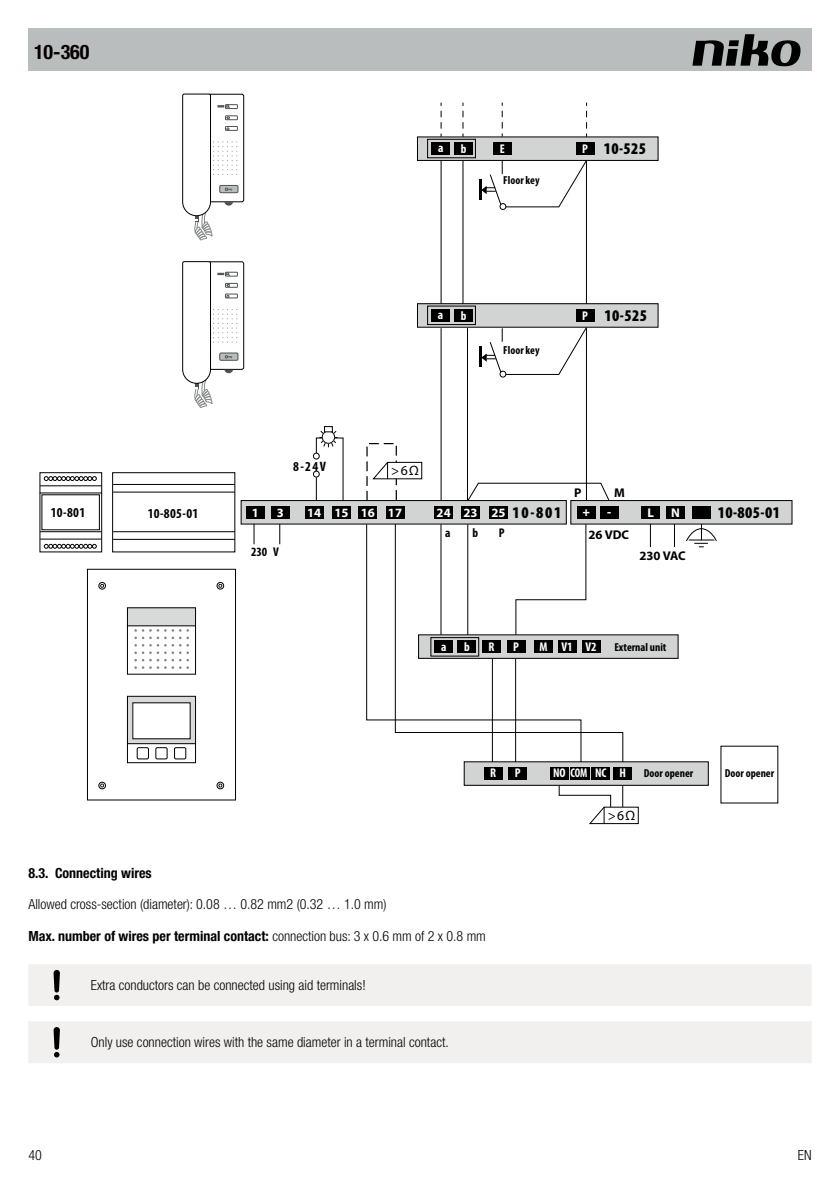
<style>
.page{position:relative;width:840px;height:1191px;background:#fff}
.page>*{position:absolute;margin:0;border:0;box-sizing:border-box;transform-origin:0 0}
.t1{font:700 condensed 20px "Helvetica Neue LT Pro";color:#040000}
.t2{font:900 condensed 16.4px "Myriad Pro";letter-spacing:.025em;color:#000}
.t3{font:300 condensed 14px "Helvetica Neue LT Pro";color:#040000}
.t4{font:700 condensed 14px "Helvetica Neue LT Pro";color:#040000}
.t5{font:700 condensed 13.6px "Myriad Pro";letter-spacing:.025em;color:#000}
.t6{font:13.6px "Myriad Pro";color:#000}
.t7{font:700 condensed 12.6px "Myriad Pro";color:#fff}
.t8{font:700 12.6px "Myriad Pro";color:#fff}
.t9{font:700 12.6px "Myriad Pro";color:#000}
.t10{font:700 condensed 12.6px "Myriad Pro";color:#000}
.t11{font:900 12.6px "Myriad Pro";color:#fff}
.t12{font:700 condensed 11.6px "Myriad Pro";color:#000}
.s1{font-weight:700;font-size:12.6px;color:#fff}
.s2{font-weight:300}
</style>
<div class="page">
<div style="left:28px;top:28px;width:783px;height:43px;background:#babdbd"></div>
<svg style="left:692px;top:34px;width:108px;height:32px"></svg>
<svg style="left:182px;top:93px;width:62px;height:148px"></svg>
<svg style="left:182px;top:261px;width:62px;height:147px"></svg>
<div style="left:417px;top:137px;width:240px;height:23px;background:#d1d4d3"></div>
<div style="left:417px;top:137px;width:241px;height:24px;border:1px solid #000"></div>
<div style="left:431px;top:142px;width:18px;height:13px;background:#000"></div>
<div style="left:454px;top:142px;width:18px;height:13px;background:#000"></div>
<div style="left:493px;top:142px;width:18px;height:13px;background:#000"></div>
<div style="left:576px;top:142px;width:18px;height:13px;background:#000"></div>
<div style="left:427px;top:139px;width:48px;height:19px;border:1px solid #000"></div>
<div style="left:417px;top:304px;width:240px;height:23px;background:#d1d4d3"></div>
<div style="left:417px;top:303px;width:241px;height:24px;border:1px solid #000"></div>
<div style="left:418px;top:635px;width:259px;height:23px;background:#d1d4d3"></div>
<div style="left:464px;top:762px;width:244px;height:23px;background:#d1d4d3"></div>
<div style="left:241px;top:500px;width:325px;height:24px;background:#d1d4d3"></div>
<div style="left:241px;top:500px;width:325px;height:24px;border:1px solid #000"></div>
<div style="left:570px;top:500px;width:221px;height:24px;background:#d1d4d3"></div>
<div style="left:570px;top:500px;width:221px;height:24px;border:1px solid #000"></div>
<div style="left:431px;top:309px;width:18px;height:13px;background:#000"></div>
<div style="left:454px;top:309px;width:18px;height:13px;background:#000"></div>
<div style="left:246px;top:506px;width:18px;height:13px;background:#000"></div>
<div style="left:271px;top:506px;width:18px;height:13px;background:#000"></div>
<div style="left:305px;top:506px;width:18px;height:13px;background:#000"></div>
<div style="left:332px;top:506px;width:18px;height:13px;background:#000"></div>
<div style="left:359px;top:506px;width:18px;height:13px;background:#000"></div>
<div style="left:386px;top:506px;width:18px;height:13px;background:#000"></div>
<div style="left:434px;top:506px;width:18px;height:13px;background:#000"></div>
<div style="left:461px;top:506px;width:18px;height:13px;background:#000"></div>
<div style="left:489px;top:506px;width:18px;height:13px;background:#000"></div>
<div style="left:641px;top:506px;width:18px;height:13px;background:#000"></div>
<div style="left:666px;top:506px;width:18px;height:13px;background:#000"></div>
<div style="left:691px;top:506px;width:18px;height:13px;background:#000"></div>
<div style="left:576px;top:506px;width:18px;height:13px;background:#000"></div>
<div style="left:600px;top:506px;width:18px;height:13px;background:#000"></div>
<div style="left:576px;top:309px;width:18px;height:13px;background:#000"></div>
<div style="left:427px;top:306px;width:48px;height:19px;border:1px solid #000"></div>
<div style="left:591px;top:766px;width:18px;height:13px;background:#000"></div>
<div style="left:613px;top:766px;width:18px;height:13px;background:#000"></div>
<div style="left:569px;top:766px;width:20px;height:13px;background:#000"></div>
<div style="left:581px;top:640px;width:18px;height:13px;background:#000"></div>
<div style="left:499px;top:203px;width:7px;height:7px;border:1px solid #000;border-radius:50%"></div>
<hr style="left:479px;top:179px;width:2px;height:20px;background:#000">
<div style="left:499px;top:371px;width:7px;height:6px;border:1px solid #000;border-radius:50%"></div>
<hr style="left:479px;top:347px;width:2px;height:20px;background:#000">
<hr style="left:440px;top:160px;width:1px;height:144px;background:#000">
<hr style="left:462px;top:160px;width:1px;height:144px;background:#000">
<hr style="left:585px;top:160px;width:1px;height:144px;background:#000">
<svg style="left:481px;top:159px;width:106px;height:49px"></svg>
<hr style="left:440px;top:328px;width:1px;height:172px;background:#000">
<hr style="left:467px;top:328px;width:1px;height:172px;background:#000">
<hr style="left:585px;top:328px;width:1px;height:172px;background:#000">
<svg style="left:481px;top:326px;width:106px;height:49px"></svg>
<svg style="left:440px;top:103px;width:1px;height:34px"></svg>
<svg style="left:462px;top:103px;width:1px;height:34px"></svg>
<svg style="left:501px;top:102px;width:1px;height:35px"></svg>
<div style="left:324px;top:426px;width:8px;height:6px;border:1px solid #000"></div>
<svg style="left:313px;top:430px;width:30px;height:71px"></svg>
<svg style="left:365px;top:443px;width:57px;height:59px"></svg>
<svg style="left:586px;top:784px;width:52px;height:40px"></svg>
<div style="left:112px;top:472px;width:123px;height:80px;border:1px solid #000"></div>
<div style="left:39px;top:472px;width:63px;height:80px;border:1px solid #000"></div>
<hr style="left:113px;top:484px;width:122px;height:1px;background:#000">
<hr style="left:113px;top:492px;width:122px;height:1px;background:#000">
<hr style="left:40px;top:485px;width:61px;height:1px;background:#000">
<hr style="left:40px;top:531px;width:61px;height:1px;background:#000">
<hr style="left:40px;top:538px;width:61px;height:1px;background:#000">
<svg style="left:44px;top:476px;width:53px;height:5px"></svg>
<svg style="left:44px;top:544px;width:43px;height:4px"></svg>
<svg style="left:39px;top:492px;width:64px;height:38px"></svg>
<svg style="left:466px;top:482px;width:143px;height:19px"></svg>
<svg style="left:649px;top:524px;width:1px;height:23px"></svg>
<svg style="left:685px;top:524px;width:31px;height:23px"></svg>
<svg style="left:87px;top:523px;width:499px;height:277px"></svg>
<svg style="left:127px;top:607px;width:69px;height:156px"></svg>
<div style="left:98px;top:582px;width:8px;height:7px;border:1px solid #000;border-radius:50%"></div>
<svg style="left:100px;top:584px;width:4px;height:3px"></svg>
<div style="left:216px;top:582px;width:8px;height:7px;border:1px solid #000;border-radius:50%"></div>
<svg style="left:218px;top:584px;width:4px;height:3px"></svg>
<div style="left:98px;top:782px;width:8px;height:7px;border:1px solid #000;border-radius:50%"></div>
<svg style="left:100px;top:783px;width:4px;height:4px"></svg>
<div style="left:216px;top:782px;width:8px;height:7px;border:1px solid #000;border-radius:50%"></div>
<svg style="left:218px;top:783px;width:4px;height:4px"></svg>
<div style="left:28px;top:964px;width:783px;height:42px;background:#f1f0ef"></div>
<div style="left:28px;top:1022px;width:783px;height:41px;background:#f1f0ef"></div>
<h1 class="t1" style="left:34px;top:45px;width:57px">10-360</h1>
<p class="t5" style="left:51px;top:507px;width:36px">10-801</p>
<p class="t5" style="left:148px;top:508px;width:52px">10-805-01</p>
<p class="t7" style="left:438px;top:143px;width:7px">a</p>
<p class="t7" style="left:460px;top:144px;width:7px">b</p>
<p class="t7" style="left:499px;top:144px;width:6px">E</p>
<p class="t2" style="left:582px;top:139px;width:65px"><span class="s1">P</span> 10-525</p>
<p class="t12" style="left:503px;top:176px;width:38px">Floor key</p>
<p class="t7" style="left:437px;top:310px;width:7px">a</p>
<p class="t7" style="left:460px;top:311px;width:7px">b</p>
<p class="t12" style="left:503px;top:345px;width:38px">Floor key</p>
<p class="t7" style="left:582px;top:311px;width:7px">P</p>
<p class="t2" style="left:604px;top:306px;width:44px">10-525</p>
<p class="t5" style="left:293px;top:461px;width:34px">8-24V</p>
<p class="t6" style="left:391px;top:462px;width:29px">&gt;6Ω</p>
<p class="t9" style="left:574px;top:485px;width:9px">P</p>
<p class="t9" style="left:613px;top:485px;width:12px">M</p>
<p class="t8" style="left:252px;top:505px;width:9px">1</p>
<p class="t8" style="left:276px;top:505px;width:9px">3</p>
<p class="t8" style="left:307px;top:505px;width:96px">14 15 16 17</p>
<p class="t8" style="left:436px;top:505px;width:70px">24 23 25</p>
<p class="t2" style="left:512px;top:503px;width:50px">10-801</p>
<p class="t2" style="left:717px;top:502px;width:64px">10-805-01</p>
<p class="t11" style="left:582px;top:504px;width:9px">+</p>
<p class="t11" style="left:607px;top:504px;width:6px">-</p>
<p class="t8" style="left:647px;top:505px;width:8px">L</p>
<p class="t8" style="left:670px;top:505px;width:10px">N</p>
<p class="t10" style="left:251px;top:547px;width:29px">230 V</p>
<p class="t10" style="left:445px;top:528px;width:7px">a</p>
<p class="t10" style="left:472px;top:528px;width:7px">b</p>
<p class="t10" style="left:498px;top:528px;width:7px">P</p>
<p class="t9" style="left:588px;top:527px;width:42px">26 VDC</p>
<p class="t9" style="left:639px;top:548px;width:48px">230 VAC</p>
<p class="t7" style="left:441px;top:641px;width:7px">a</p>
<p class="t7" style="left:464px;top:642px;width:7px">b</p>
<p class="t7" style="left:488px;top:642px;width:7px">R</p>
<p class="t7" style="left:513px;top:642px;width:7px">P</p>
<p class="t7" style="left:539px;top:642px;width:58px">M V1 V2</p>
<p class="t12" style="left:614px;top:642px;width:54px">External unit</p>
<p class="t7" style="left:489px;top:768px;width:7px">R</p>
<p class="t7" style="left:514px;top:768px;width:7px">P</p>
<p class="t7" style="left:552px;top:768px;width:74px">NO COM NC H</p>
<p class="t12" style="left:643px;top:769px;width:51px">Door opener</p>
<p class="t12" style="left:724px;top:769px;width:51px">Door opener</p>
<p class="t6" style="left:607px;top:807px;width:29px">&gt;6Ω</p>
<p class="t4" style="left:28px;top:868px;width:125px">8.3. Connecting wires</p>
<p class="t3" style="left:28px;top:899px;width:359px">Allowed cross-section (diameter): 0.08 … 0.82 mm2 (0.32 … 1.0 mm)</p>
<p class="t4" style="left:28px;top:930px;width:459px">Max. number of wires per terminal contact: <span class="s2">connection bus: 3 x 0.6 mm of 2 x 0.8 mm</span></p>
<p class="t3" style="left:91px;top:980px;width:276px">Extra conductors can be connected using aid terminals!</p>
<p class="t3" style="left:91px;top:1037px;width:359px">Only use connection wires with the same diameter in a terminal contact.</p>
<p class="t3" style="left:28px;top:1150px;width:15px">40</p>
<p class="t3" style="left:797px;top:1150px;width:15px">EN</p>
</div>
